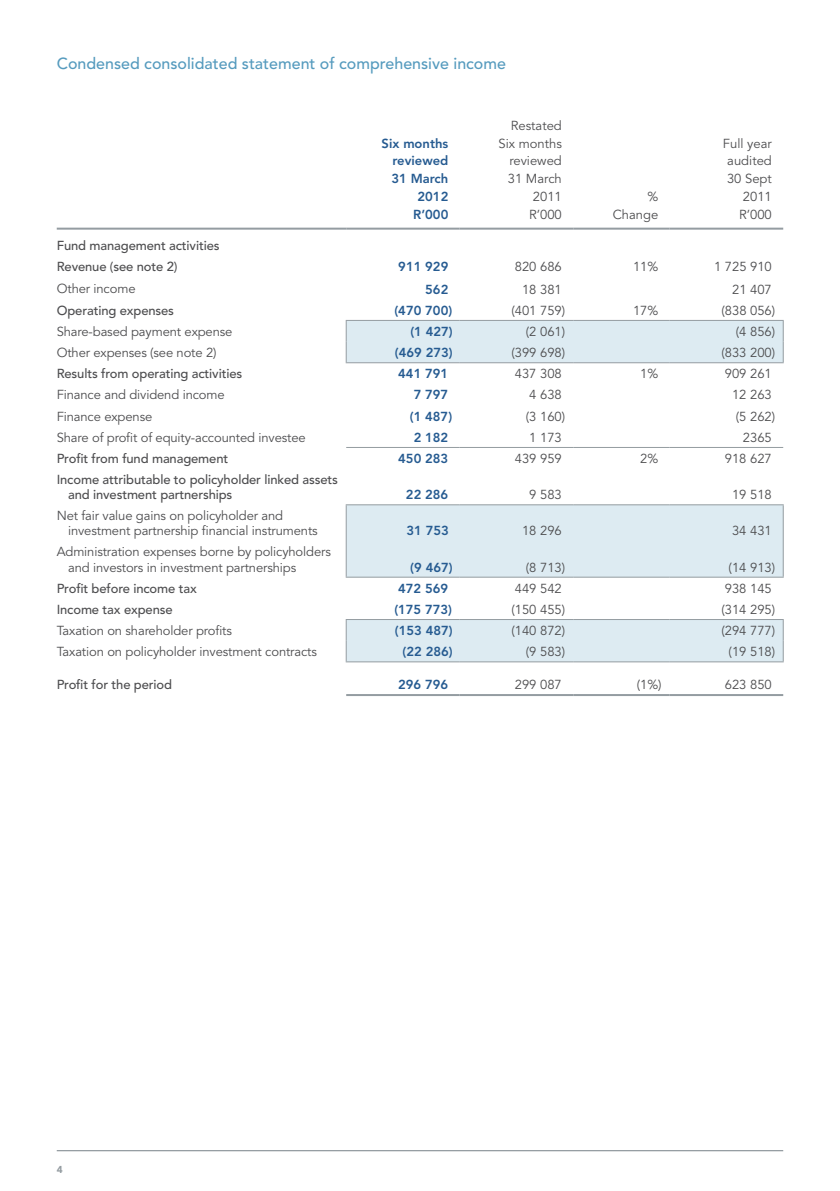
<style>
.page{position:relative;width:840px;height:1191px;background:#fff}
.page>*{position:absolute;margin:0;border:0;box-sizing:border-box;transform-origin:0 0}
.t1{font:500 16px "Avenir LT Std";color:#569bbe}
.t2{font:13px/15px "Avenir LT Std";letter-spacing:-.01em;color:#4d4d4f}
.t3{font:500 13px/21.2px "Avenir LT Std";letter-spacing:-.01em;color:#4d4d4f}
.t4{font:800 13px "Avenir LT Std";color:#265b91}
.t5{font:900 10px "Avenir LT Std";color:#949ca1}
</style>
<div class="page">
<hr style="left:57px;top:1150px;width:725px;height:1px;background:#949ca1">
<svg style="left:346px;top:321px;width:436px;height:340px"></svg>
<hr style="left:57px;top:228px;width:289px;height:2px;background:#949ca1">
<hr style="left:346px;top:228px;width:113px;height:2px;background:#949ca1">
<hr style="left:459px;top:228px;width:114px;height:2px;background:#949ca1">
<hr style="left:573px;top:228px;width:96px;height:2px;background:#949ca1">
<hr style="left:669px;top:228px;width:113px;height:2px;background:#949ca1">
<hr style="left:346px;top:694px;width:113px;height:2px;background:#949ca1">
<hr style="left:459px;top:694px;width:114px;height:2px;background:#949ca1">
<hr style="left:573px;top:694px;width:96px;height:2px;background:#949ca1">
<hr style="left:669px;top:694px;width:113px;height:2px;background:#949ca1">
<hr style="left:345px;top:320px;width:114px;height:1px;background:#949ca1">
<hr style="left:459px;top:320px;width:114px;height:1px;background:#949ca1">
<hr style="left:573px;top:320px;width:96px;height:1px;background:#949ca1">
<hr style="left:669px;top:320px;width:114px;height:1px;background:#949ca1">
<svg style="left:345px;top:321px;width:1px;height:41px"></svg>
<svg style="left:782px;top:321px;width:1px;height:41px"></svg>
<hr style="left:345px;top:362px;width:114px;height:1px;background:#949ca1">
<hr style="left:459px;top:362px;width:114px;height:1px;background:#949ca1">
<hr style="left:573px;top:362px;width:96px;height:1px;background:#949ca1">
<hr style="left:669px;top:362px;width:114px;height:1px;background:#949ca1">
<hr style="left:346px;top:447px;width:113px;height:1px;background:#949ca1">
<hr style="left:459px;top:447px;width:114px;height:1px;background:#949ca1">
<hr style="left:573px;top:447px;width:96px;height:1px;background:#949ca1">
<hr style="left:669px;top:447px;width:113px;height:1px;background:#949ca1">
<hr style="left:345px;top:504px;width:114px;height:1px;background:#949ca1">
<hr style="left:345px;top:505px;width:1px;height:36px;background:#949ca1">
<hr style="left:459px;top:504px;width:114px;height:1px;background:#949ca1">
<hr style="left:573px;top:504px;width:96px;height:1px;background:#949ca1">
<hr style="left:669px;top:504px;width:114px;height:1px;background:#949ca1">
<hr style="left:782px;top:505px;width:1px;height:36px;background:#949ca1">
<hr style="left:345px;top:541px;width:1px;height:35px;background:#949ca1">
<hr style="left:782px;top:541px;width:1px;height:35px;background:#949ca1">
<hr style="left:345px;top:576px;width:114px;height:1px;background:#949ca1">
<hr style="left:459px;top:576px;width:114px;height:1px;background:#949ca1">
<hr style="left:573px;top:576px;width:96px;height:1px;background:#949ca1">
<hr style="left:669px;top:576px;width:114px;height:1px;background:#949ca1">
<hr style="left:345px;top:619px;width:114px;height:1px;background:#949ca1">
<hr style="left:459px;top:619px;width:114px;height:1px;background:#949ca1">
<hr style="left:573px;top:619px;width:96px;height:1px;background:#949ca1">
<hr style="left:669px;top:619px;width:114px;height:1px;background:#949ca1">
<svg style="left:345px;top:620px;width:1px;height:41px"></svg>
<svg style="left:782px;top:620px;width:1px;height:41px"></svg>
<hr style="left:345px;top:661px;width:114px;height:1px;background:#949ca1">
<hr style="left:459px;top:661px;width:114px;height:1px;background:#949ca1">
<hr style="left:573px;top:661px;width:96px;height:1px;background:#949ca1">
<hr style="left:669px;top:661px;width:114px;height:1px;background:#949ca1">
<p class="t1" style="left:57px;top:54px;width:450px">Condensed consolidated statement of comprehensive income</p>
<p class="t2" style="left:510px;top:118px;width:53px">Restated</p>
<p class="t3" style="left:57px;top:235px;width:164px">Fund management activities<br>Revenue (see note 2)</p>
<p class="t4" style="left:381px;top:135px;width:68px">Six months</p>
<p class="t2" style="left:498px;top:136px;width:65px">Six months</p>
<p class="t2" style="left:722px;top:136px;width:50px">Full year</p>
<p class="t4" style="left:392px;top:153px;width:57px">reviewed</p>
<p class="t2" style="left:509px;top:154px;width:54px">reviewed</p>
<p class="t2" style="left:727px;top:154px;width:46px">audited</p>
<p class="t4" style="left:391px;top:171px;width:58px">31 March</p>
<p class="t2" style="left:507px;top:171px;width:55px">31 March</p>
<p class="t2" style="left:726px;top:171px;width:46px">30 Sept</p>
<p class="t4" style="left:417px;top:189px;width:32px">2012</p>
<p class="t2" style="left:532px;top:189px;width:30px">2011</p>
<p class="t2" style="left:647px;top:189px;width:12px">%</p>
<p class="t2" style="left:742px;top:189px;width:30px">2011</p>
<p class="t4" style="left:413px;top:206px;width:37px">R’000</p>
<p class="t2" style="left:528px;top:207px;width:34px">R’000</p>
<p class="t2" style="left:612px;top:207px;width:47px">Change</p>
<p class="t2" style="left:738px;top:207px;width:34px">R’000</p>
<p class="t4" style="left:398px;top:259px;width:52px">911 929</p>
<p class="t2" style="left:514px;top:260px;width:48px">820 686</p>
<p class="t2" style="left:632px;top:260px;width:27px">11%</p>
<p class="t2" style="left:713px;top:260px;width:59px">1 725 910</p>
<p class="t2" style="left:57px;top:281px;width:80px">Other income</p>
<p class="t4" style="left:425px;top:281px;width:25px">562</p>
<p class="t2" style="left:522px;top:282px;width:41px">18 381</p>
<p class="t2" style="left:731px;top:282px;width:41px">21 407</p>
<p class="t3" style="left:57px;top:300px;width:119px">Operating expenses</p>
<p class="t4" style="left:394px;top:302px;width:59px">(470 700)</p>
<p class="t2" style="left:511px;top:303px;width:55px">(401 759)</p>
<p class="t2" style="left:632px;top:303px;width:27px">17%</p>
<p class="t2" style="left:721px;top:303px;width:55px">(838 056)</p>
<p class="t2" style="left:57px;top:324px;width:177px">Share-based payment expense</p>
<p class="t4" style="left:410px;top:324px;width:44px">(1 427)</p>
<p class="t2" style="left:525px;top:324px;width:41px">(2 061)</p>
<p class="t2" style="left:735px;top:324px;width:41px">(4 856)</p>
<p class="t2" style="left:57px;top:345px;width:161px">Other expenses (see note 2)</p>
<p class="t4" style="left:394px;top:345px;width:59px">(469 273)</p>
<p class="t2" style="left:511px;top:345px;width:55px">(399 698)</p>
<p class="t2" style="left:721px;top:345px;width:55px">(833 200)</p>
<p class="t3" style="left:57px;top:363px;width:187px">Results from operating activities</p>
<p class="t4" style="left:398px;top:366px;width:52px">441 791</p>
<p class="t2" style="left:514px;top:367px;width:48px">437 308</p>
<p class="t2" style="left:640px;top:367px;width:20px">1%</p>
<p class="t2" style="left:724px;top:367px;width:48px">909 261</p>
<p class="t2" style="left:57px;top:388px;width:169px">Finance and dividend income</p>
<p class="t4" style="left:413px;top:387px;width:36px">7 797</p>
<p class="t2" style="left:529px;top:388px;width:34px">4 638</p>
<p class="t2" style="left:731px;top:388px;width:41px">12 263</p>
<p class="t2" style="left:57px;top:409px;width:97px">Finance expense</p>
<p class="t4" style="left:409px;top:408px;width:44px">(1 487)</p>
<p class="t2" style="left:525px;top:409px;width:41px">(3 160)</p>
<p class="t2" style="left:735px;top:409px;width:41px">(5 262)</p>
<p class="t2" style="left:57px;top:430px;width:250px">Share of profit of equity-accounted investee</p>
<p class="t4" style="left:413px;top:429px;width:36px">2 182</p>
<p class="t2" style="left:529px;top:430px;width:34px">1 173</p>
<p class="t2" style="left:742px;top:430px;width:30px">2365</p>
<p class="t3" style="left:57px;top:448px;width:173px">Profit from fund management</p>
<p class="t4" style="left:398px;top:451px;width:52px">450 283</p>
<p class="t2" style="left:514px;top:451px;width:48px">439 959</p>
<p class="t2" style="left:640px;top:451px;width:20px">2%</p>
<p class="t2" style="left:724px;top:451px;width:48px">918 627</p>
<p class="t3" style="left:68px;top:472px;width:271px;line-height:15px;text-indent:-11px">I ncome attributable to policyholder linked assets and investment partnerships</p>
<p class="t4" style="left:406px;top:487px;width:44px">22 286</p>
<p class="t2" style="left:529px;top:487px;width:34px">9 583</p>
<p class="t2" style="left:731px;top:487px;width:41px">19 518</p>
<p class="t2" style="left:68px;top:509px;width:251px;text-indent:-11px">Net fair value gains on policyholder and investment partnership financial instruments</p>
<p class="t2" style="left:68px;top:545px;width:264px;text-indent:-11px">Administration expenses borne by policyholders and investors in investment partnerships</p>
<p class="t4" style="left:406px;top:523px;width:44px">31 753</p>
<p class="t2" style="left:521px;top:524px;width:41px">18 296</p>
<p class="t2" style="left:731px;top:524px;width:41px">34 431</p>
<p class="t4" style="left:410px;top:559px;width:44px">(9 467)</p>
<p class="t2" style="left:525px;top:560px;width:41px">(8 713)</p>
<p class="t2" style="left:728px;top:560px;width:48px">(14 913)</p>
<p class="t3" style="left:57px;top:578px;width:141px">Profit before income tax</p>
<p class="t4" style="left:398px;top:580px;width:52px">472 569</p>
<p class="t2" style="left:514px;top:581px;width:48px">449 542</p>
<p class="t2" style="left:724px;top:581px;width:48px">938 145</p>
<p class="t3" style="left:57px;top:599px;width:117px">I ncome tax expense</p>
<p class="t4" style="left:394px;top:601px;width:59px">(175 773)</p>
<p class="t2" style="left:511px;top:602px;width:55px">(150 455)</p>
<p class="t2" style="left:721px;top:602px;width:55px">(314 295)</p>
<p class="t2" style="left:57px;top:623px;width:177px">Taxation on shareholder profits</p>
<p class="t4" style="left:394px;top:623px;width:59px">(153 487)</p>
<p class="t2" style="left:511px;top:623px;width:55px">(140 872)</p>
<p class="t2" style="left:721px;top:623px;width:55px">(294 777)</p>
<p class="t2" style="left:57px;top:644px;width:262px">Taxation on policyholder investment contracts</p>
<p class="t4" style="left:402px;top:644px;width:52px">(22 286)</p>
<p class="t2" style="left:525px;top:644px;width:41px">(9 583)</p>
<p class="t2" style="left:728px;top:644px;width:48px">(19 518)</p>
<p class="t3" style="left:57px;top:674px;width:117px">Profit for the period</p>
<p class="t4" style="left:398px;top:677px;width:52px">296 796</p>
<p class="t2" style="left:514px;top:677px;width:48px">299 087</p>
<p class="t2" style="left:636px;top:677px;width:26px">(1%)</p>
<p class="t2" style="left:724px;top:677px;width:48px">623 850</p>
<p class="t5" style="left:57px;top:1163px;width:7px">4</p>
</div>
